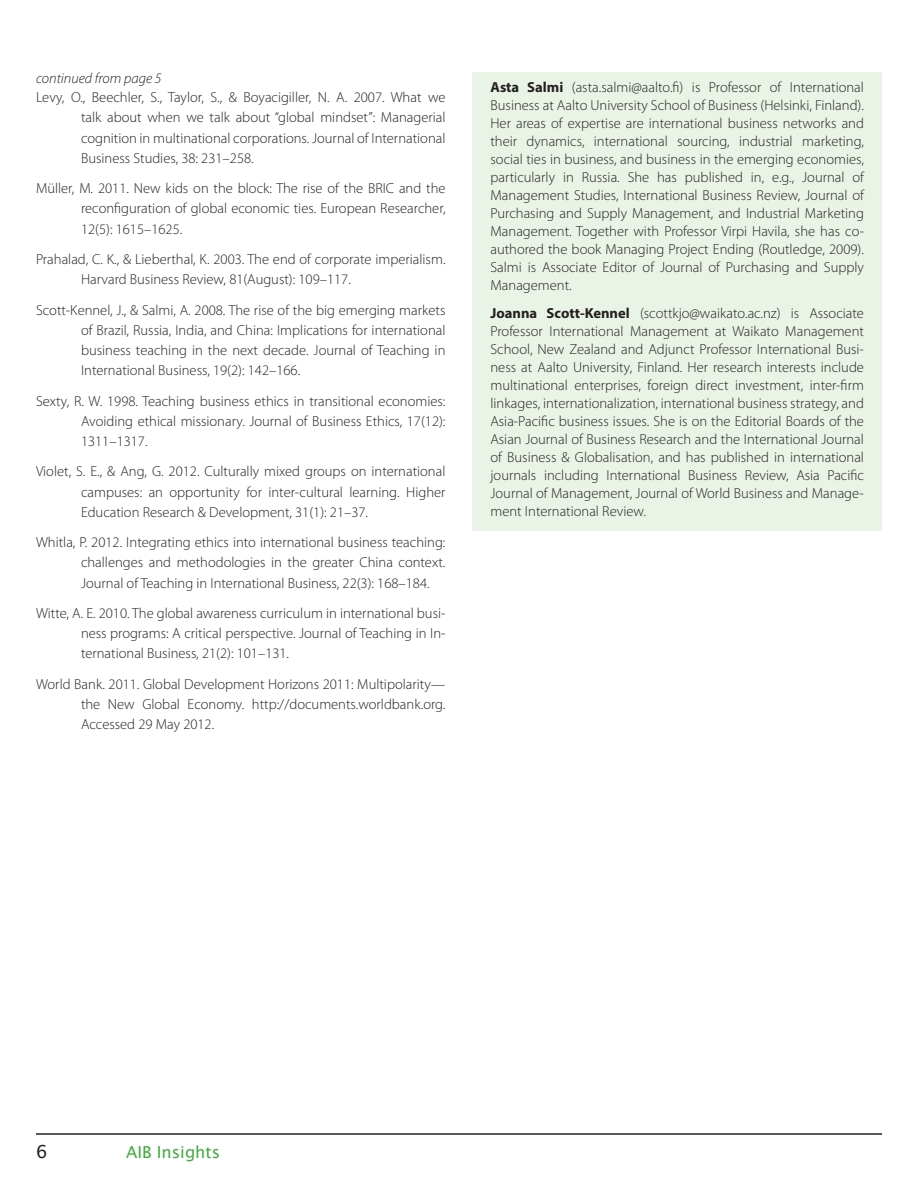
<style>
.page{position:relative;width:918px;height:1188px;background:#fff}
.page>*{position:absolute;margin:0;border:0;box-sizing:border-box;transform-origin:0 0}
.t1{font:18px "Lucida Sans";color:#231f20}
.t2{font:16.5px "Lucida Sans";color:#44aa42}
.references{font:300 14.55px/20.2px "Myriad Pro";color:#231f20;text-align:justify}
.author_bio{font:300 14.55px/18px "Myriad Pro";color:#231f20;text-align:justify}
.body_text{font:italic 300 14.55px "Myriad Pro";color:#231f20}
.s1{font-weight:700}
</style>
<div class="page">
<hr style="left:36px;top:1133px;width:846px;height:2px;background:#231f20">
<div style="left:472px;top:72px;width:410px;height:459px;background:#eaf4e6"></div>
<p class="body_text" style="left:36px;top:69px;width:127px">continued from page 5</p>
<p class="references" style="left:81px;top:87px;width:366px;text-indent:-45px">Levy, O., Beechler, S., Taylor, S., &amp; Boyacigiller, N. A. 2007. What we talk about when we talk about “global mindset”: Managerial cognition in multinational corporations. Journal of International Business Studies, 38: 231–258.</p>
<p class="references" style="left:81px;top:178px;width:366px;text-indent:-45px">Müller, M. 2011. New kids on the block: The rise of the BRIC and the reconfiguration of global economic ties. European Researcher, 12(5): 1615–1625.</p>
<p class="references" style="left:81px;top:249px;width:366px;text-indent:-45px">Prahalad, C. K., &amp; Lieberthal, K. 2003. The end of corporate imperialism.<br>Harvard Business Review, 81(August): 109–117.</p>
<p class="references" style="left:81px;top:299px;width:366px;text-indent:-45px">Scott-Kennel, J., &amp; Salmi, A. 2008. The rise of the big emerging markets of Brazil, Russia, India, and China: Implications for international business teaching in the next decade. Journal of Teaching in International Business, 19(2): 142–166.</p>
<p class="references" style="left:81px;top:390px;width:366px;text-indent:-45px">Sexty, R. W. 1998. Teaching business ethics in transitional economies:<br>Avoiding ethical missionary. Journal of Business Ethics, 17(12):<br>1311–1317.</p>
<p class="references" style="left:81px;top:461px;width:366px;text-indent:-45px">Violet, S. E., &amp; Ang, G. 2012. Culturally mixed groups on international campuses: an opportunity for inter-cultural learning. Higher Education Research &amp; Development, 31(1): 21–37.</p>
<p class="references" style="left:81px;top:532px;width:366px;text-indent:-45px">Whitla, P. 2012. Integrating ethics into international business teaching: challenges and methodologies in the greater China context.<br>Journal of Teaching in International Business, 22(3): 168–184.</p>
<p class="references" style="left:81px;top:603px;width:366px;text-indent:-45px">Witte, A. E. 2010. The global awareness curriculum in international busi&shy;ness programs: A critical perspective. Journal of Teaching in In&shy;ternational Business, 21(2): 101–131.</p>
<p class="references" style="left:81px;top:674px;width:366px;text-indent:-45px">World Bank. 2011. Global Development Horizons 2011: Multipolarity— the New Global Economy. http://documents.worldbank.org.<br>Accessed 29 May 2012.</p>
<p class="author_bio" style="left:490px;top:78px;width:375px"><span class="s1">Asta Salmi</span> (asta.salmi@aalto.fi) is Professor of International Business at Aalto University School of Business (Helsinki, Finland).<br>Her areas of expertise are international business networks and their dynamics, international sourcing, industrial marketing, social ties in business, and business in the emerging economies, particularly in Russia. She has published in, e.g., Journal of Management Studies, International Business Review, Journal of Purchasing and Supply Management, and Industrial Marketing Management. Together with Professor Virpi Havila, she has co&shy;authored the book Managing Project Ending (Routledge, 2009).<br>Salmi is Associate Editor of Journal of Purchasing and Supply Management.</p>
<p class="author_bio" style="left:490px;top:304px;width:375px"><span class="s1">Joanna Scott-Kennel</span> (scottkjo@waikato.ac.nz) is Associate Professor International Management at Waikato Management School, New Zealand and Adjunct Professor International Busi&shy;ness at Aalto University, Finland. Her research interests include multinational enterprises, foreign direct investment, inter-firm linkages, internationalization, international business strategy, and Asia-Pacific business issues. She is on the Editorial Boards of the Asian Journal of Business Research and the International Journal of Business &amp; Globalisation, and has published in international journals including International Business Review, Asia Pacific Journal of Management, Journal of World Business and Manage&shy;ment International Review.</p>
<p class="t1" style="left:36px;top:1142px;width:13px">6</p>
<p class="t2" style="left:126px;top:1143px;width:96px">AIB Insights</p>
</div>
